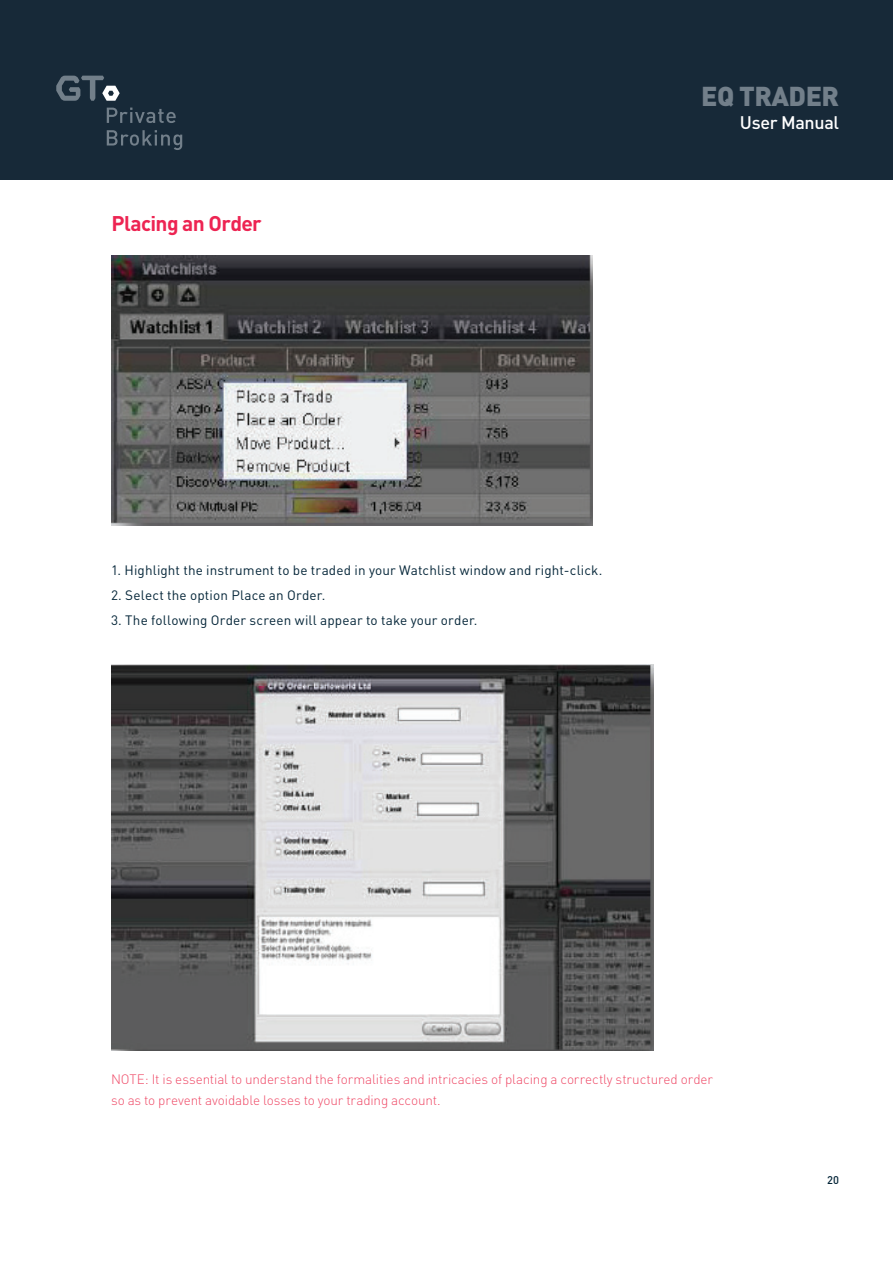
<style>
.page{position:relative;width:893px;height:1263px;background:#fff}
.page>*{position:absolute;margin:0;border:0;box-sizing:border-box;transform-origin:0 0}
.t1{font:900 27px "DIN Pro";letter-spacing:-.02em;color:#727f8a}
.t2{font:700 21px "DIN Pro";letter-spacing:-.03em;color:#ed2452}
.t3{font:500 18px "DIN Pro";letter-spacing:-.02em;color:#fff}
.t4{font:13.5px "DIN Pro";letter-spacing:.01em;color:#042538}
.t5{font:300 13.5px/21px "DIN Pro";letter-spacing:-.01em;color:#ef4966}
.t6{font:500 11.1px "DIN Pro";color:#042538}
</style>
<div class="page">
<div style="left:0;top:0;width:893px;height:179px;background:#172938"></div>
<svg style="left:56px;top:76px;width:64px;height:25px"></svg>
<svg style="left:107px;top:108px;width:69px;height:15px"></svg>
<svg style="left:107px;top:130px;width:75px;height:20px"></svg>
<img style="left:111px;top:255px;width:481px;height:270px">
<img style="left:111px;top:665px;width:542px;height:386px">
<h2 class="t2" style="left:111px;top:209px;width:152px">Placing an Order</h2>
<h1 class="t1" style="left:701px;top:78px;width:139px">EQ TRADER</h1>
<h3 class="t3" style="left:740px;top:110px;width:101px">User Manual</h3>
<p class="t4" style="left:111px;top:561px;width:493px">1. Highlight the instrument to be traded in your Watchlist window and right-click.</p>
<p class="t4" style="left:111px;top:586px;width:216px">2. Select the option Place an Order.</p>
<p class="t4" style="left:111px;top:611px;width:368px">3. The following Order screen will appear to take your order.</p>
<p class="t5" style="left:111px;top:1068px;width:603px">NOTE: It is essential to understand the formalities and intricacies of placing a correctly structured order so as to prevent avoidable losses to your trading account.</p>
<p class="t6" style="left:827px;top:1173px;width:13px">20</p>
</div>
